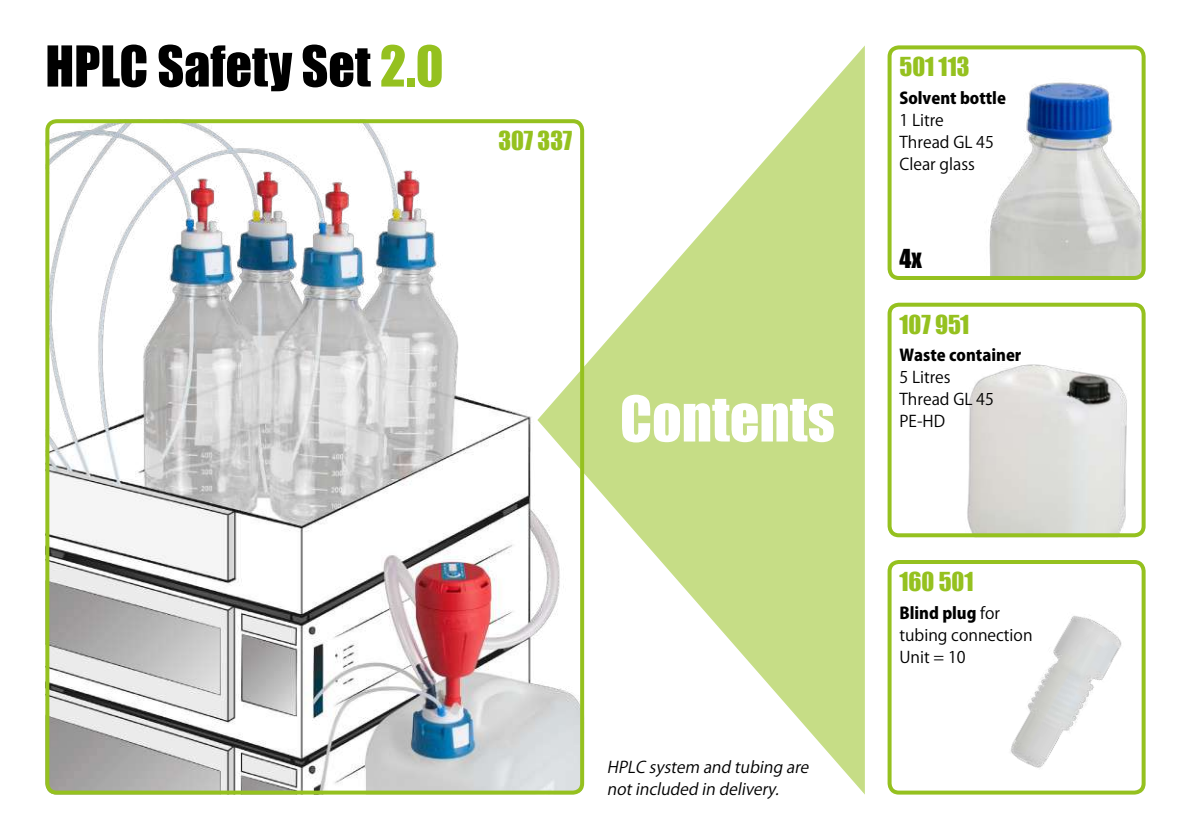
<style>
.page{position:relative;width:1191px;height:840px;background:#fff}
.page>*{position:absolute;margin:0;border:0;box-sizing:border-box;transform-origin:0 0}
.t1{font:58px "Impact";color:#fff}
.t2{font:52px "Impact";color:#000}
.t3{font:24px "Impact";color:#95c11f}
.t4{font:24px "Impact";color:#000}
.t5{font:16px/22px "Koz Go Pr 6 N";color:#000}
.t6{font:italic 16px/22px "Koz Go Pr 6 N";color:#000}
.t7{font:800 16px "Koz Go Pr 6 N";color:#000}
.s1{color:#95c11f}
.s2{font-weight:800}
</style>
<div class="page">
<img style="left:50px;top:124px;width:487px;height:670px">
<div style="left:45px;top:119px;width:539px;height:675px;border:4px solid #95c11f;border-radius:9px"></div>
<img style="left:988px;top:50px;width:157px;height:227px">
<div style="left:887px;top:45px;width:258px;height:235px;border:4px solid #95c11f;border-radius:9px"></div>
<img style="left:967px;top:364px;width:178px;height:173px">
<div style="left:887px;top:302px;width:258px;height:235px;border:4px solid #95c11f;border-radius:9px"></div>
<img style="left:1010px;top:564px;width:135px;height:230px">
<div style="left:887px;top:559px;width:258px;height:235px;border:4px solid #95c11f;border-radius:9px"></div>
<svg style="left:537px;top:45px;width:328px;height:749px;fill:#c6dd86"></svg>
<h2 class="t2" style="left:45px;top:26px;width:400px">HPLC Safety Set <span class="s1">2.0</span></h2>
<h3 class="t3" style="left:498px;top:122px;width:75px">307 337</h3>
<h1 class="t1" style="left:620px;top:373px;width:216px">Contents</h1>
<p class="t6" style="left:607px;top:755px;width:208px">HPLC system and tubing are notincluded in delivery.</p>
<h3 class="t3" style="left:899px;top:48px;width:72px">501 113</h3>
<p class="t7" style="left:899px;top:89px;width:108px">Solvent bottle</p>
<p class="t5" style="left:899px;top:109px;width:96px">1 Litre<br>Thread GL 45<br>Clear glass</p>
<h3 class="t4" style="left:899px;top:240px;width:24px">4x</h3>
<h3 class="t3" style="left:899px;top:305px;width:71px">107 951</h3>
<p class="t7" style="left:899px;top:346px;width:123px">Waste container</p>
<p class="t5" style="left:899px;top:366px;width:96px">5 Litres<br>Thread GL 45<br>PE-HD</p>
<h3 class="t3" style="left:899px;top:562px;width:76px">160 501</h3>
<p class="t5" style="left:899px;top:601px;width:135px"><span class="s2">Blind plug</span> for tubing connection<br>Unit = 10</p>
</div>
